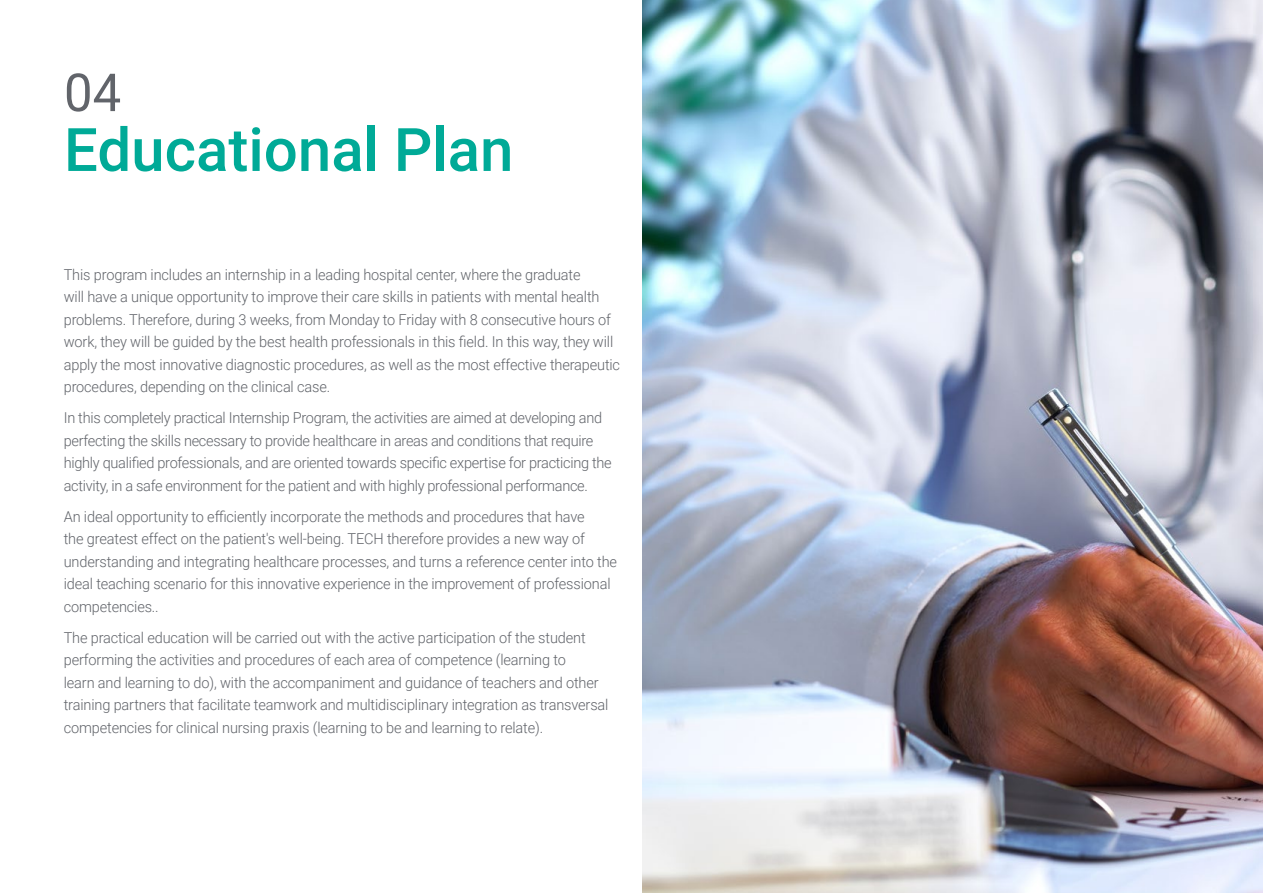
<style>
.page{position:relative;width:1263px;height:893px;background:#fff}
.page>*{position:absolute;margin:0;border:0;box-sizing:border-box;transform-origin:0 0}
.t1{font:500 60px "Roboto";color:#00aa97}
.t2{font:52.5px "Roboto";color:#61646a}
.t3{font:300 15px/22.5px "Roboto";letter-spacing:-.01em;color:#61646a}
</style>
<div class="page">
<img style="left:642px;top:0;width:621px;height:893px">
<h2 class="t2" style="left:64px;top:56px;width:59px">04</h2>
<h1 class="t1" style="left:64px;top:108px;width:451px">Educational Plan</h1>
<p class="t3" style="left:64px;top:262px;width:558px">This program includes an internship in a leading hospital center, where the graduate<br>will have a unique opportunity to improve their care skills in patients with mental health problems. Therefore, during 3 weeks, from Monday to Friday with 8 consecutive hours of work, they will be guided by the best health professionals in this field. In this way, they will apply the most innovative diagnostic procedures, as well as the most effective therapeutic procedures, depending on the clinical case.</p>
<p class="t3" style="left:64px;top:406px;width:549px">In this completely practical Internship Program, the activities are aimed at developing and perfecting the skills necessary to provide healthcare in areas and conditions that require highly qualified professionals, and are oriented towards specific expertise for practicing the activity, in a safe environment for the patient and with highly professional performance.</p>
<p class="t3" style="left:64px;top:504px;width:555px">An ideal opportunity to efficiently incorporate the methods and procedures that have<br>the greatest effect on the patient's well-being. TECH therefore provides a new way of understanding and integrating healthcare processes, and turns a reference center into the ideal teaching scenario for this innovative experience in the improvement of professional competencies..</p>
<p class="t3" style="left:64px;top:625px;width:546px">The practical education will be carried out with the active participation of the student performing the activities and procedures of each area of competence (learning to<br>learn and learning to do), with the accompaniment and guidance of teachers and other training partners that facilitate teamwork and multidisciplinary integration as transversal competencies for clinical nursing praxis (learning to be and learning to relate).</p>
</div>
